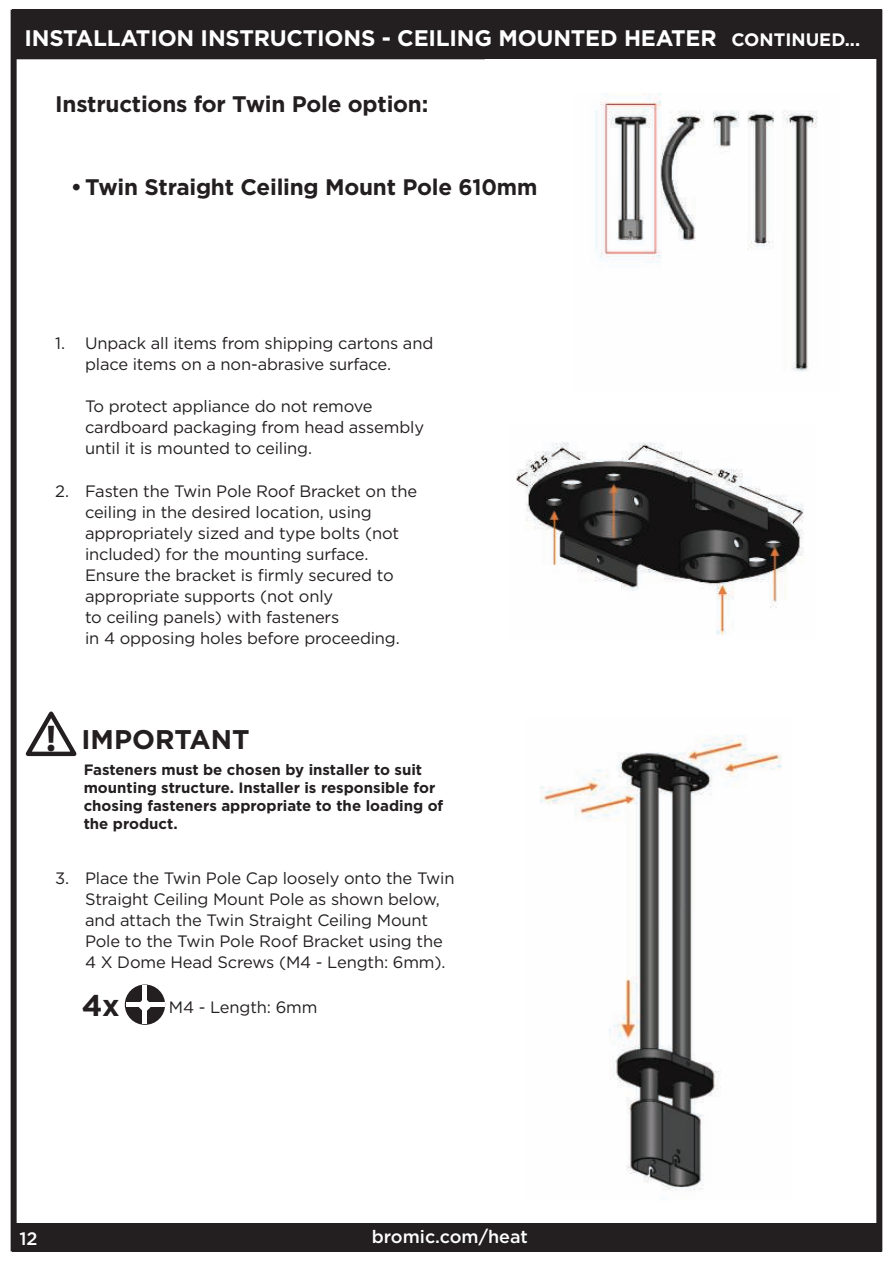
<style>
.page{position:relative;width:893px;height:1263px;background:#fff}
.page>*{position:absolute;margin:0;border:0;box-sizing:border-box;transform-origin:0 0}
.t1{font:700 37.35px "Myriad";color:#231f20}
.t2{font:700 30px "Gotham";color:#231f20}
.t3{font:700 27px "Gotham";color:#231f20}
.t4{font:700 22.5px "Gotham";letter-spacing:-.01em;color:#231f20}
.t5{font:700 22.5px "Gotham";letter-spacing:-.01em;color:#fff}
.t6{font:500 18px "Gotham";color:#fff}
.t7{font:16.5px/21px "Gotham";letter-spacing:-.01em;color:#231f20}
.t8{font:700 15px/18px "Gotham";color:#231f20}
.s1{font-size:18px}
</style>
<div class="page">
<div style="left:12px;top:1223px;width:870px;height:29px;background:#231f20"></div>
<div style="left:12px;top:9px;width:870px;height:50px;background:#231f20"></div>
<div style="left:11px;top:10px;width:871px;height:1241px;border:6px solid #231f20"></div>
<hr style="left:12px;top:56px;width:473px;height:3px;background:#231f20">
<img style="left:540px;top:735px;width:242px;height:456px">
<img style="left:595px;top:94px;width:222px;height:278px">
<img style="left:516px;top:442px;width:288px;height:193px">
<div style="left:125px;top:984px;width:40px;height:41px;background:#231f20;border-radius:50%"></div>
<hr style="left:126px;top:1003px;width:38px;height:4px;background:#fff">
<hr style="left:143px;top:985px;width:4px;height:38px;background:#fff">
<svg style="left:137px;top:997px;width:15px;height:16px"></svg>
<svg style="left:26px;top:711px;width:51px;height:46px"></svg>
<h3 class="t5" style="left:24px;top:28px;width:837px">INSTALLATION INSTRUCTIONS - CEILING MOUNTED HEATER <span class="s1">CONTINUED...</span></h3>
<h3 class="t4" style="left:55px;top:94px;width:375px">Instructions for Twin Pole option:</h3>
<h3 class="t4" style="left:71px;top:177px;width:468px">• Twin Straight Ceiling Mount Pole 610mm</h3>
<p class="t7" style="left:85px;top:334px;width:350px;text-indent:-30px">1. Unpack all items from shipping cartons and place items on a non-abrasive surface.</p>
<p class="t7" style="left:85px;top:397px;width:341px">To protect appliance do not remove cardboard packaging from head assembly until it is mounted to ceiling.</p>
<p class="t7" style="left:85px;top:481px;width:334px;text-indent:-30px">2. Fasten the Twin Pole Roof Bracket on the ceiling in the desired location, using appropriately sized and type bolts (not included) for the mounting surface.<br>Ensure the bracket is firmly secured to appropriate supports (not only<br>to ceiling panels) with fasteners<br>in 4 opposing holes before proceeding.</p>
<h1 class="t1" style="left:46px;top:716px;width:12px">!</h1>
<h3 class="t3" style="left:82px;top:727px;width:170px">IMPORTANT</h3>
<p class="t8" style="left:84px;top:761px;width:361px">Fasteners must be chosen by installer to suit mounting structure. Installer is responsible for chosing fasteners appropriate to the loading of the product.</p>
<p class="t7" style="left:85px;top:869px;width:371px;text-indent:-30px">3. Place the Twin Pole Cap loosely onto the Twin Straight Ceiling Mount Pole as shown below, and attach the Twin Straight Ceiling Mount Pole to the Twin Pole Roof Bracket using the 4 X Dome Head Screws (M4 - Length: 6mm).</p>
<h2 class="t2" style="left:82px;top:992px;width:39px">4x</h2>
<p class="t7" style="left:169px;top:997px;width:150px">M4 - Length: 6mm</p>
<p class="t6" style="left:19px;top:1231px;width:20px">12</p>
<p class="t6" style="left:372px;top:1229px;width:158px">bromic.com/heat</p>
</div>
